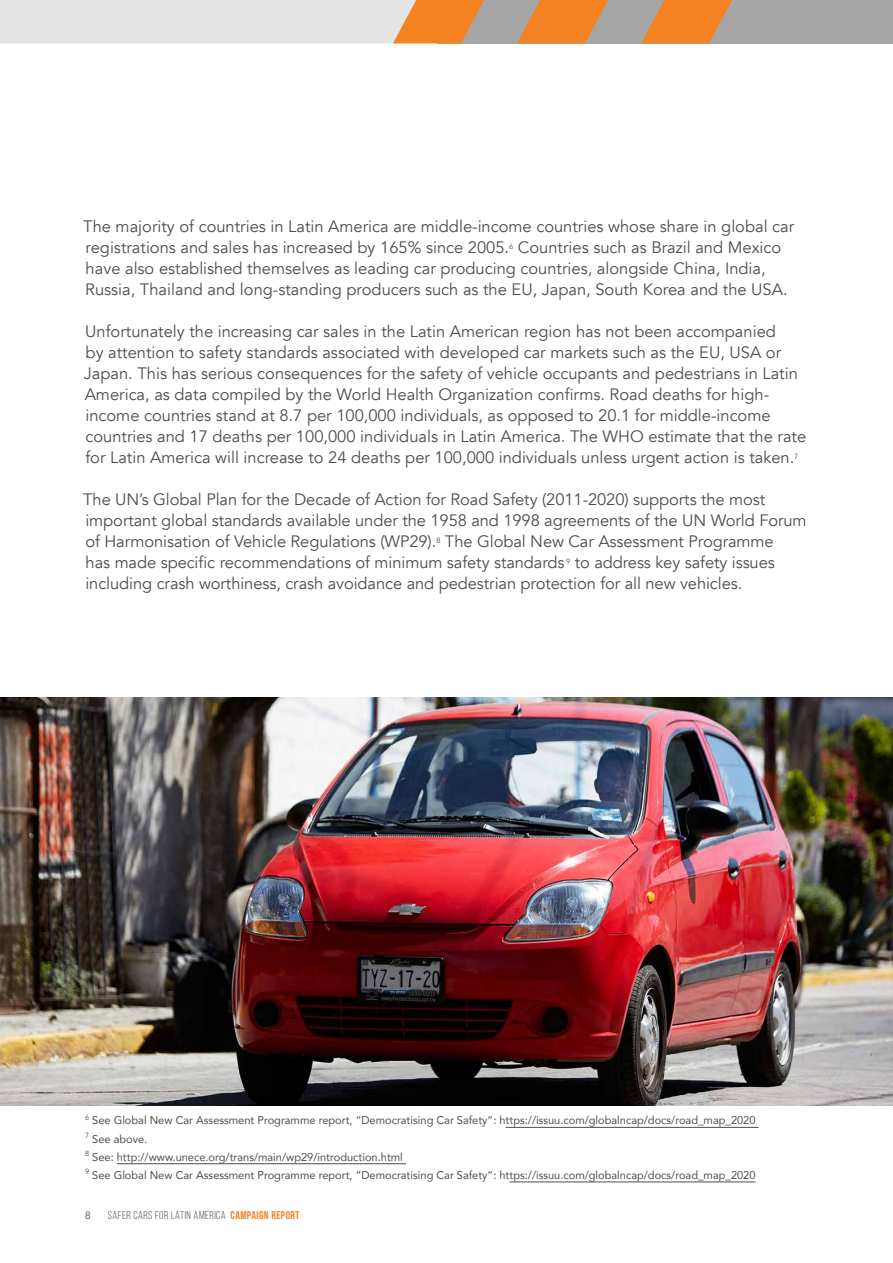
<style>
.page{position:relative;width:893px;height:1263px;background:#fff}
.page>*{position:absolute;margin:0;border:0;box-sizing:border-box;transform-origin:0 0}
.t1{font:16.5px/21px "Avenir";color:#4d4d4f}
.t2{font:11.25px/18.1px "Avenir";color:#4d4d4f}
.t3{font:11.25px "Bebas Neue";letter-spacing:.04em;color:#4d4d4f}
.t4{font:300 10.5px "Avenir";color:#4d4d4f}
.s1{color:#f58220}
</style>
<div class="page">
<div style="left:437px;top:0;width:456px;height:43px;background:#a6a6a7"></div>
<svg style="left:0;top:0;width:484px;height:43px;background:#e4d4c7"></svg>
<svg style="left:517px;top:0;width:91px;height:43px"></svg>
<svg style="left:641px;top:0;width:91px;height:43px"></svg>
<hr style="left:506px;top:1127px;width:253px;height:1px;background:#4d4d4f">
<hr style="left:117px;top:1163px;width:289px;height:1px;background:#4d4d4f">
<hr style="left:509px;top:1182px;width:246px;height:1px;background:#4d4d4f">
<img style="left:0;top:697px;width:893px;height:408px">
<p class="t1" style="left:83px;top:216px;width:712px">The majority of countries in Latin America are middle-income countries whose share in global car registrations and sales has increased by 165% since 2005.<sup>6</sup> Countries such as Brazil and Mexico have also established themselves as leading car producing countries, alongside China, India, Russia, Thailand and long-standing producers such as the EU, Japan, South Korea and the USA.</p>
<p class="t1" style="left:84px;top:321px;width:724px">Unfortunately the increasing car sales in the Latin American region has not been accompanied<br>by attention to safety standards associated with developed car markets such as the EU, USA or Japan. This has serious consequences for the safety of vehicle occupants and pedestrians in Latin America, as data compiled by the World Health Organization confirms. Road deaths for high&shy;income countries stand at 8.7 per 100,000 individuals, as opposed to 20.1 for middle-income countries and 17 deaths per 100,000 individuals in Latin America. The WHO estimate that the rate for Latin America will increase to 24 deaths per 100,000 individuals unless urgent action is taken.<sup>7</sup></p>
<p class="t1" style="left:83px;top:489px;width:725px">The UN’s Global Plan for the Decade of Action for Road Safety (2011-2020) supports the most important global standards available under the 1958 and 1998 agreements of the UN World Forum of Harmonisation of Vehicle Regulations (WP29).<sup>8</sup> The Global New Car Assessment Programme<br>has made specific recommendations of minimum safety standards <sup>9</sup> to address key safety issues including crash worthiness, crash avoidance and pedestrian protection for all new vehicles.</p>
<p class="t2" style="left:85px;top:1111px;width:672px"><sup>6</sup> See Global New Car Assessment Programme report, “Democratising Car Safety”: https://issuu.com/globalncap/docs/road_map_2020<br><sup>7</sup> See above.<br><sup>8</sup> See: http://www.unece.org/trans/main/wp29/introduction.html<br><sup>9</sup> See Global New Car Assessment Programme report, “Democratising Car Safety”: https://issuu.com/globalncap/docs/road_map_2020</p>
<p class="t4" style="left:85px;top:1209px;width:7px">8</p>
<p class="t3" style="left:108px;top:1209px;width:193px">SAFER CARS FOR LATIN AMERICA <span class="s1">CAMPAIGN REPORT</span></p>
</div>
